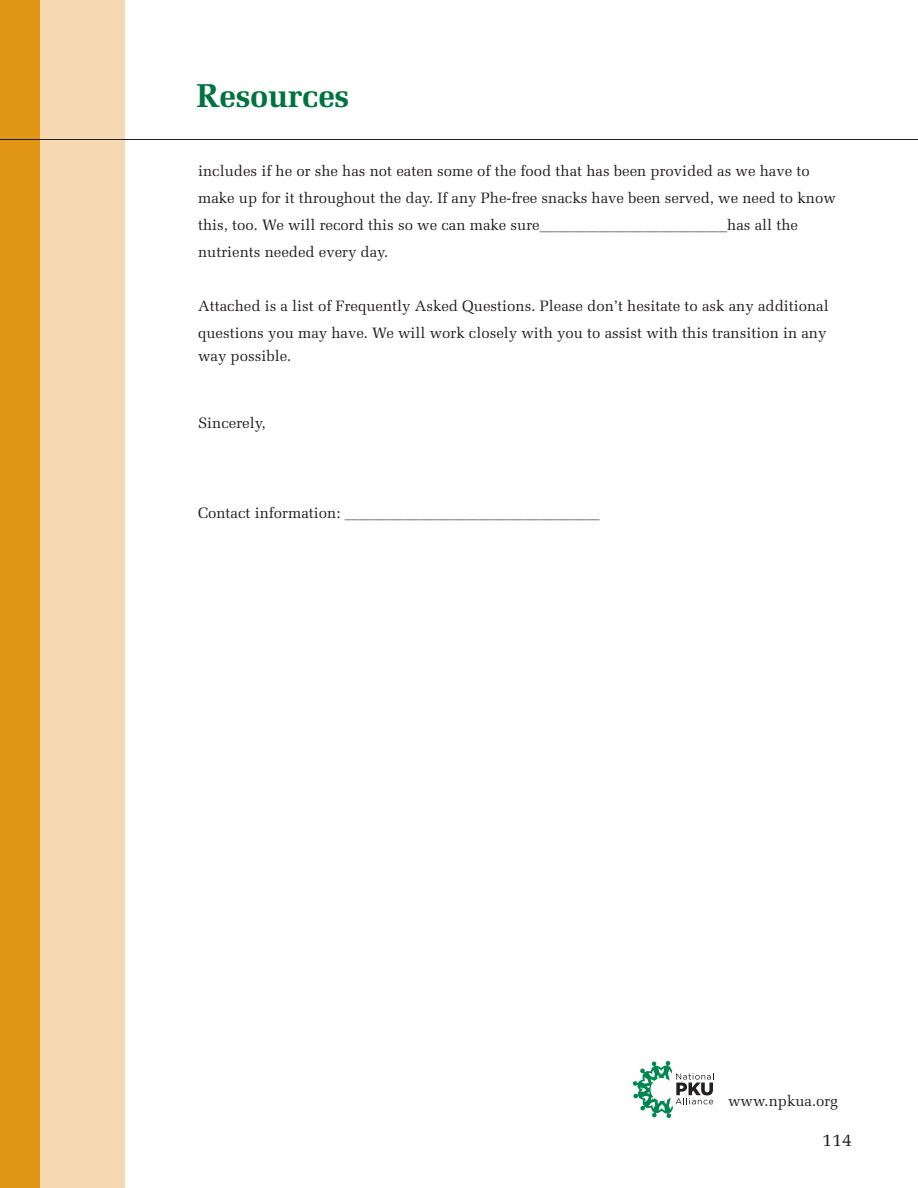
<style>
.page{position:relative;width:918px;height:1188px;background:#fff}
.page>*{position:absolute;margin:0;border:0;box-sizing:border-box;transform-origin:0 0}
.t1{font:700 33px "Melior LT Std";letter-spacing:-.01em;color:#007240}
.t2{font:18px "Melior";color:#231f20}
.t3{font:15px/27px "Melior";color:#231f20}
</style>
<div class="page">
<div style="left:0;top:0;width:40px;height:1188px;background:#e29616"></div>
<div style="left:40px;top:0;width:85px;height:1188px;background:#f6d9b1"></div>
<hr style="left:0;top:140px;width:918px;height:1px;background:#231f20">
<svg style="left:633px;top:1061px;width:81px;height:57px"></svg>
<h1 class="t1" style="left:196px;top:76px;width:155px">Resources</h1>
<p class="t3" style="left:198px;top:157px;width:639px">includes if he or she has not eaten some of the food that has been provided as we have to make up for it throughout the day. If any Phe-free snacks have been served, we need to know this, too. We will record this so we can make sure_________________________has all the nutrients needed every day.</p>
<p class="t3" style="left:198px;top:292px;width:632px">Attached is a list of Frequently Asked Questions. Please don’t hesitate to ask any additional questions you may have. We will work closely with you to assist with this transition in any</p>
<p class="t3" style="left:198px;top:342px;width:95px">way possible.</p>
<p class="t3" style="left:198px;top:409px;width:69px">Sincerely,</p>
<p class="t3" style="left:198px;top:499px;width:403px">Contact information: __________________________________</p>
<p class="t3" style="left:728px;top:1087px;width:111px">www.npkua.org</p>
<p class="t2" style="left:822px;top:1128px;width:32px">114</p>
</div>
